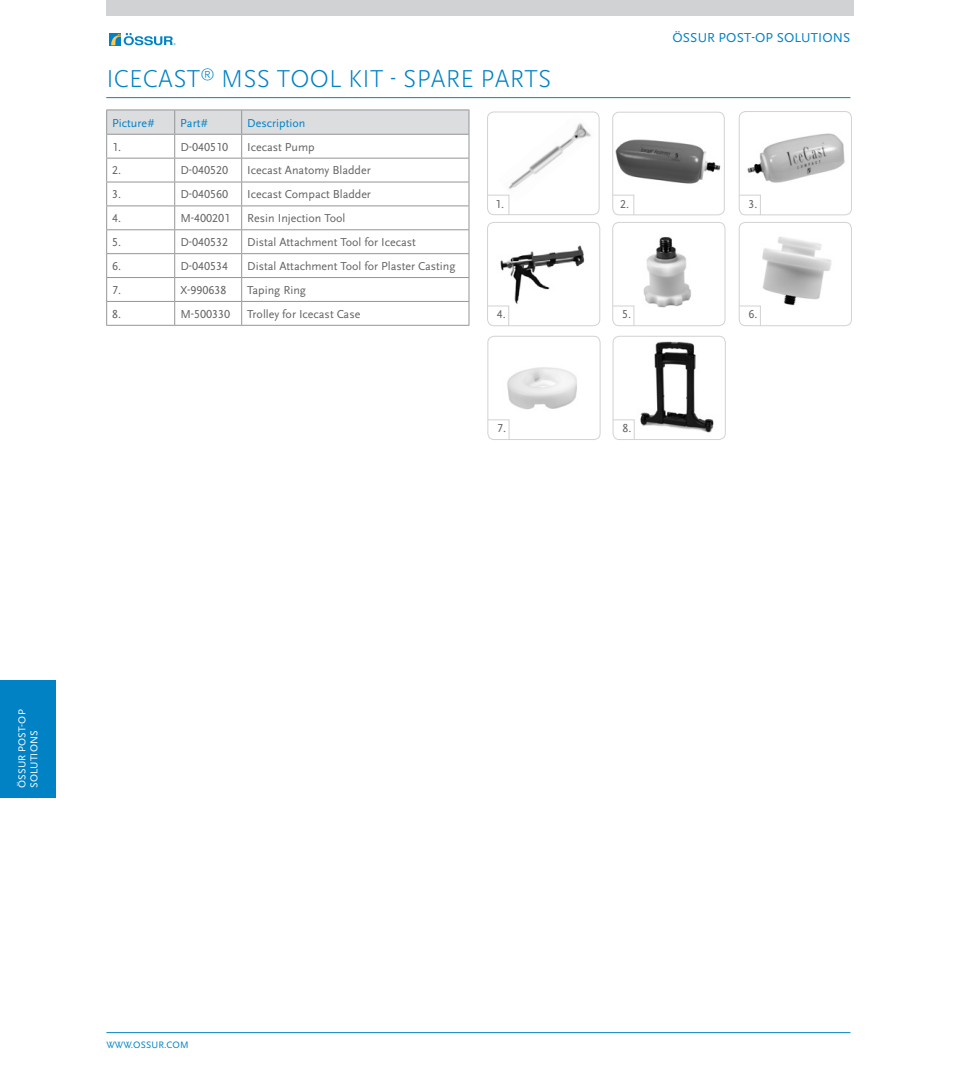
<style>
.page{position:relative;width:978px;height:1085px;background:#fff}
.page>*{position:absolute;margin:0;border:0;box-sizing:border-box;transform-origin:0 0}
.Header_Level_2_Produ{font:300 25.5px "Scala Sans OT";letter-spacing:.01em;color:#0082c5}
.t1{font:13.5px "Scala Sans OT";letter-spacing:.01em;color:#0082c5}
.Table_-_Main_text{font:12px "Scala Sans OT";color:#636366}
.Table_-_Part_Number{font:12px "Scala Sans OT";color:#636366}
.Header_Table{font:12px "Scala Sans OT";color:#0082c5}
.Main_text{font:12px "Scala Sans OT";color:#636366}
.t2{font:10.5px/12px "Scala Sans OT";letter-spacing:.01em;color:#fff}
.t3{font:9.75px "Scala Sans OT";letter-spacing:.01em;color:#0082c5}
</style>
<div class="page">
<hr style="left:106px;top:1032px;width:744px;height:1px;background:#0082c5">
<svg style="left:109px;top:33px;width:12px;height:13px"></svg>
<div style="left:110px;top:33px;width:11px;height:12px;background:#0082c5"></div>
<svg style="left:111px;top:33px;width:65px;height:12px"></svg>
<div style="left:0;top:680px;width:56px;height:117px;background:#0082c5"></div>
<div style="left:107px;top:0;width:747px;height:16px;background:#d1d2d4"></div>
<hr style="left:106px;top:97px;width:744px;height:1px;background:#0082c5">
<hr style="left:106px;top:109px;width:69px;height:1px;background:#939598">
<hr style="left:175px;top:109px;width:67px;height:1px;background:#939598">
<hr style="left:242px;top:109px;width:227px;height:1px;background:#939598">
<svg style="left:106px;top:110px;width:364px;height:215px"></svg>
<hr style="left:106px;top:325px;width:69px;height:1px;background:#939598">
<hr style="left:175px;top:325px;width:67px;height:1px;background:#939598">
<hr style="left:242px;top:325px;width:227px;height:1px;background:#939598">
<img style="left:634px;top:236px;width:57px;height:79px">
<div style="left:613px;top:222px;width:112px;height:104px;border:1px solid #d1d2d4;border-radius:6px"></div>
<svg style="left:612px;top:305px;width:22px;height:21px"></svg>
<img style="left:739px;top:222px;width:111px;height:102px">
<div style="left:739px;top:222px;width:113px;height:104px;border:1px solid #d1d2d4;border-radius:6px"></div>
<svg style="left:739px;top:305px;width:22px;height:21px"></svg>
<img style="left:500px;top:245px;width:85px;height:65px">
<div style="left:487px;top:222px;width:113px;height:104px;border:1px solid #d1d2d4;border-radius:6px"></div>
<svg style="left:487px;top:305px;width:22px;height:21px"></svg>
<img style="left:640px;top:341px;width:74px;height:92px">
<div style="left:613px;top:336px;width:112px;height:103px;border:1px solid #d1d2d4;border-radius:6px"></div>
<svg style="left:613px;top:419px;width:22px;height:21px"></svg>
<img style="left:507px;top:367px;width:70px;height:43px">
<div style="left:488px;top:336px;width:112px;height:103px;border:1px solid #d1d2d4;border-radius:6px"></div>
<svg style="left:487px;top:419px;width:22px;height:21px"></svg>
<img style="left:615px;top:139px;width:106px;height:45px">
<div style="left:613px;top:112px;width:111px;height:103px;border:1px solid #d1d2d4;border-radius:6px"></div>
<svg style="left:612px;top:195px;width:22px;height:20px"></svg>
<img style="left:747px;top:133px;width:98px;height:50px">
<div style="left:739px;top:111px;width:113px;height:104px;border:1px solid #d1d2d4;border-radius:6px"></div>
<svg style="left:739px;top:195px;width:22px;height:20px"></svg>
<img style="left:497px;top:112px;width:99px;height:90px">
<div style="left:487px;top:112px;width:112px;height:103px;border:1px solid #d1d2d4;border-radius:6px"></div>
<svg style="left:487px;top:195px;width:22px;height:20px"></svg>
<p class="t1" style="left:673px;top:31px;width:179px">ÖSSUR POST-OP SOLUTIONS</p>
<p class="Header_Level_2_Produ" style="left:106px;top:65px;width:447px">ICECAST<sup>®</sup> MSS TOOL KIT - SPARE PARTS</p>
<p class="Header_Table" style="left:112px;top:116px;width:44px">Picture#</p>
<p class="Header_Table" style="left:180px;top:116px;width:29px">Part#</p>
<p class="Header_Table" style="left:247px;top:116px;width:59px">Description</p>
<p class="Table_-_Main_text" style="left:112px;top:140px;width:11px">1.</p>
<p class="Table_-_Part_Number" style="left:180px;top:140px;width:49px">D-040510</p>
<p class="Table_-_Main_text" style="left:247px;top:140px;width:69px">Icecast Pump</p>
<p class="Table_-_Main_text" style="left:112px;top:164px;width:11px">2.</p>
<p class="Table_-_Part_Number" style="left:180px;top:164px;width:49px">D-040520</p>
<p class="Table_-_Main_text" style="left:247px;top:164px;width:125px">Icecast Anatomy Bladder</p>
<p class="Table_-_Main_text" style="left:112px;top:188px;width:11px">3.</p>
<p class="Table_-_Part_Number" style="left:180px;top:188px;width:49px">D-040560</p>
<p class="Table_-_Main_text" style="left:247px;top:188px;width:125px">Icecast Compact Bladder</p>
<p class="Table_-_Main_text" style="left:112px;top:212px;width:11px">4.</p>
<p class="Table_-_Part_Number" style="left:180px;top:212px;width:51px">M-400201</p>
<p class="Table_-_Main_text" style="left:247px;top:212px;width:100px">Resin Injection Tool</p>
<p class="Table_-_Main_text" style="left:112px;top:236px;width:11px">5.</p>
<p class="Table_-_Part_Number" style="left:180px;top:236px;width:49px">D-040532</p>
<p class="Table_-_Main_text" style="left:247px;top:236px;width:170px">Distal Attachment Tool for Icecast</p>
<p class="Table_-_Main_text" style="left:112px;top:259px;width:11px">6.</p>
<p class="Table_-_Part_Number" style="left:180px;top:259px;width:49px">D-040534</p>
<p class="Table_-_Main_text" style="left:247px;top:259px;width:210px">Distal Attachment Tool for Plaster Casting</p>
<p class="Table_-_Main_text" style="left:112px;top:283px;width:11px">7.</p>
<p class="Table_-_Part_Number" style="left:180px;top:283px;width:48px">X-990638</p>
<p class="Table_-_Main_text" style="left:247px;top:283px;width:60px">Taping Ring</p>
<p class="Table_-_Main_text" style="left:112px;top:307px;width:11px">8.</p>
<p class="Table_-_Part_Number" style="left:180px;top:307px;width:51px">M-500330</p>
<p class="Table_-_Main_text" style="left:247px;top:307px;width:115px">Trolley for Icecast Case</p>
<p class="Main_text" style="left:497px;top:307px;width:11px">4.</p>
<p class="Main_text" style="left:622px;top:307px;width:11px">5.</p>
<p class="Main_text" style="left:749px;top:307px;width:11px">6.</p>
<p class="Main_text" style="left:495px;top:198px;width:11px">1.</p>
<p class="Main_text" style="left:620px;top:198px;width:11px">2.</p>
<p class="Main_text" style="left:749px;top:198px;width:11px">3.</p>
<p class="Main_text" style="left:497px;top:421px;width:11px">7.</p>
<p class="Main_text" style="left:622px;top:421px;width:11px">8.</p>
<p class="t2" style="left:16px;top:787px;width:80px;rotate:-90deg">ÖSSUR POST-OP<br>SOLUTIONS</p>
<p class="t3" style="left:106px;top:1039px;width:84px">WWW.OSSUR.COM</p>
</div>
